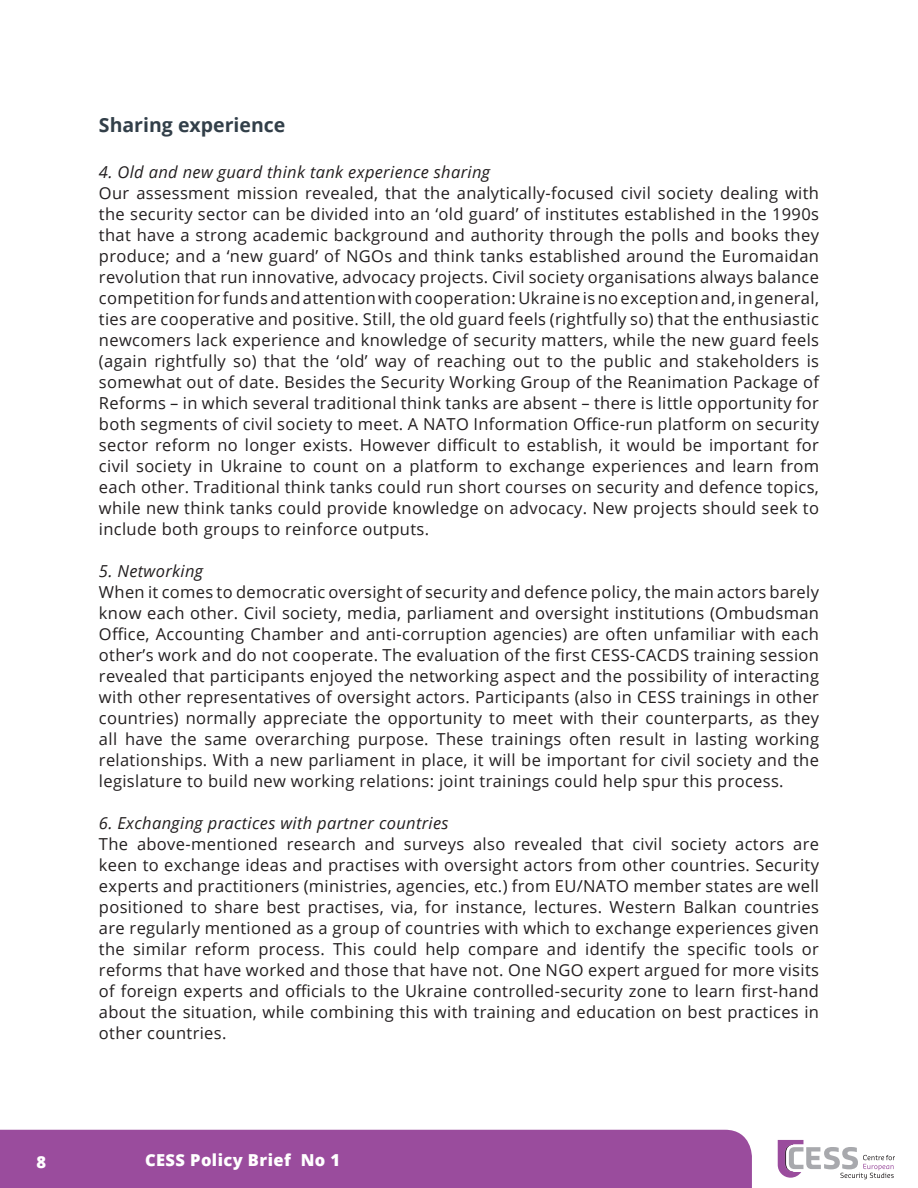
<style>
.page{position:relative;width:918px;height:1188px;background:#fff}
.page>*{position:absolute;margin:0;border:0;box-sizing:border-box;transform-origin:0 0}
.t1{font:700 19.5px "Open Sans";color:#323f49}
.t2{font:16.5px/21px "Open Sans";letter-spacing:.02em;color:#231f20;text-align:justify}
.t3{font:italic 16.5px "Open Sans";letter-spacing:.02em;color:#231f20}
.t4{font:800 16.5px "Open Sans";letter-spacing:.025em;color:#fff}
</style>
<div class="page">
<div style="left:0;top:1130px;width:752px;height:58px;background:#9a4c9d"></div>
<svg style="left:778px;top:1140px;width:117px;height:39px"></svg>
<p class="t1" style="left:99px;top:111px;width:188px">Sharing experience</p>
<p class="t3" style="left:99px;top:161px;width:393px">4. Old and new guard think tank experience sharing</p>
<p class="t2" style="left:99px;top:182px;width:722px">Our assessment mission revealed, that the analytically-focused civil society dealing with the security sector can be divided into an ‘old guard’ of institutes established in the 1990s that have a strong academic background and authority through the polls and books they produce; and a ‘new guard’ of NGOs and think tanks established around the Euromaidan revolution that run innovative, advocacy projects. Civil society organisations always balance competition for funds and attention with cooperation: Ukraine is no exception and, in general, ties are cooperative and positive. Still, the old guard feels (rightfully so) that the enthusiastic newcomers lack experience and knowledge of security matters, while the new guard feels (again rightfully so) that the ‘old’ way of reaching out to the public and stakeholders is somewhat out of date. Besides the Security Working Group of the Reanimation Package of Reforms – in which several traditional think tanks are absent – there is little opportunity for both segments of civil society to meet. A NATO Information Office-run platform on security sector reform no longer exists. However difficult to establish, it would be important for civil society in Ukraine to count on a platform to exchange experiences and learn from each other. Traditional think tanks could run short courses on security and defence topics, while new think tanks could provide knowledge on advocacy. New projects should seek to include both groups to reinforce outputs.</p>
<p class="t3" style="left:99px;top:560px;width:106px">5. Networking</p>
<p class="t2" style="left:99px;top:581px;width:722px">When it comes to democratic oversight of security and defence policy, the main actors barely know each other. Civil society, media, parliament and oversight institutions (Ombudsman Office, Accounting Chamber and anti-corruption agencies) are often unfamiliar with each other’s work and do not cooperate. The evaluation of the first CESS-CACDS training session revealed that participants enjoyed the networking aspect and the possibility of interacting with other representatives of oversight actors. Participants (also in CESS trainings in other countries) normally appreciate the opportunity to meet with their counterparts, as they all have the same overarching purpose. These trainings often result in lasting working relationships. With a new parliament in place, it will be important for civil society and the legislature to build new working relations: joint trainings could help spur this process.</p>
<p class="t3" style="left:99px;top:812px;width:351px">6. Exchanging practices with partner countries</p>
<p class="t2" style="left:99px;top:833px;width:722px">The above-mentioned research and surveys also revealed that civil society actors are keen to exchange ideas and practises with oversight actors from other countries. Security experts and practitioners (ministries, agencies, etc.) from EU/NATO member states are well positioned to share best practises, via, for instance, lectures. Western Balkan countries are regularly mentioned as a group of countries with which to exchange experiences given the similar reform process. This could help compare and identify the specific tools or reforms that have worked and those that have not. One NGO expert argued for more visits of foreign experts and officials to the Ukraine controlled-security zone to learn first-hand about the situation, while combining this with training and education on best practices in other countries.</p>
<p class="t4" style="left:37px;top:1149px;width:11px">8</p>
<p class="t4" style="left:145px;top:1147px;width:197px">CESS Policy Brief No 1</p>
</div>
